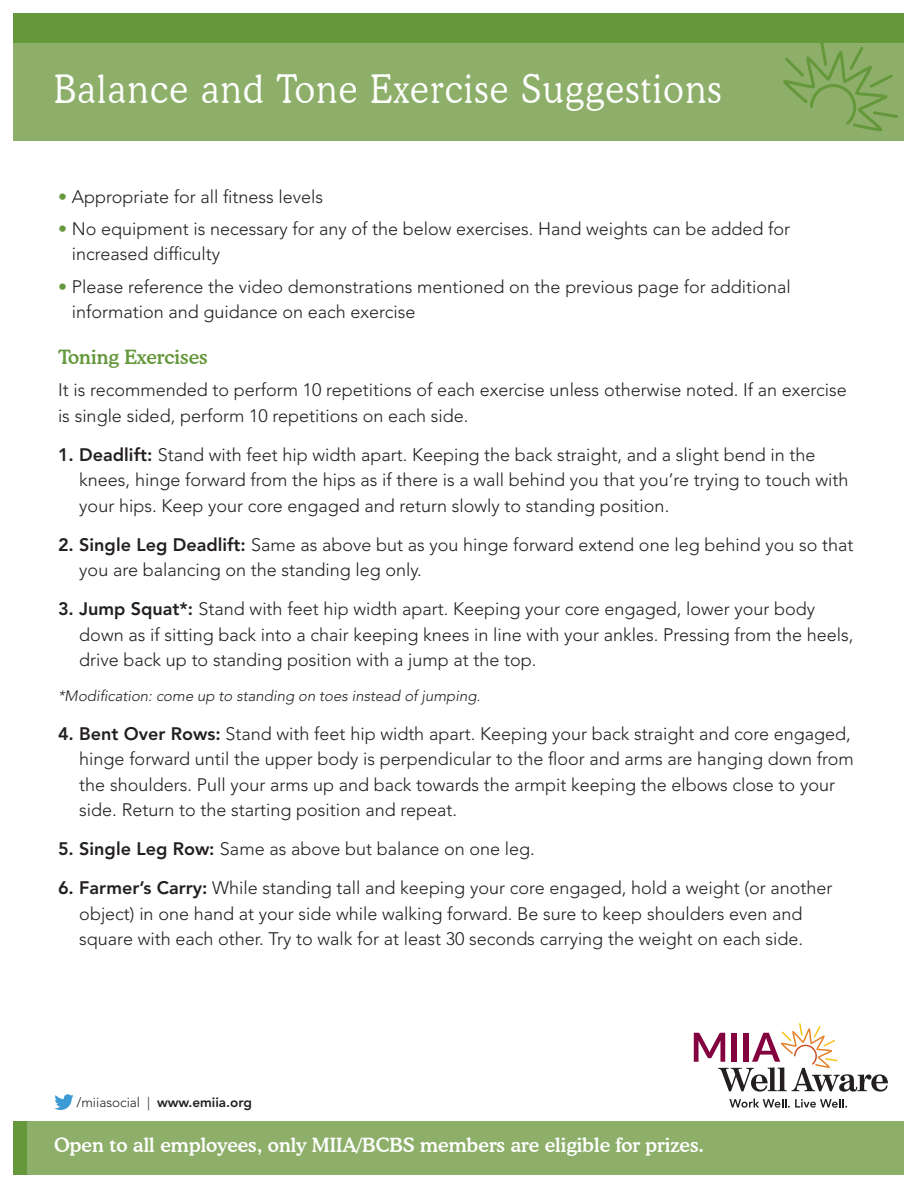
<style>
.page{position:relative;width:918px;height:1188px;background:#fff}
.page>*{position:absolute;margin:0;border:0;box-sizing:border-box;transform-origin:0 0}
.t1{font:300 39px "Cooper BT";letter-spacing:.05em;color:#fff;scale:.9 1}
.t2{font:500 19.5px "Cooper BT";color:#fff}
.New_Subs{font:500 19.5px "Cooper BT";color:#65973b}
.new_text{font:300 18px/25.5px "Avenir LT Std";color:#231f20}
.new_text-2{font:italic 300 15px "Avenir LT Std";color:#231f20}
.t3{font:800 13.5px "Avenir LT Std";color:#231f20}
.s1{color:#65973b}
.s2{font-weight:800}
.s3{font-weight:300}
</style>
<div class="page">
<svg style="left:54px;top:1094px;width:20px;height:16px"></svg>
<div style="left:14px;top:1121px;width:890px;height:53px;background:#8daf6a"></div>
<div style="left:14px;top:1121px;width:13px;height:53px;background:#65973b"></div>
<svg style="left:729px;top:1099px;width:118px;height:9px"></svg>
<svg style="left:694px;top:1023px;width:194px;height:69px"></svg>
<div style="left:14px;top:14px;width:890px;height:29px;background:#65973b"></div>
<div style="left:14px;top:43px;width:890px;height:97px;background:#8daf6a"></div>
<svg style="left:783px;top:43px;width:115px;height:88px"></svg>
<p class="t1" style="left:54px;top:65px;width:743px">Balance and Tone Exercise Suggestions</p>
<p class="new_text" style="left:58px;top:184px;width:267px"><span class="s1">•</span> Appropriate for all fitness levels</p>
<p class="new_text" style="left:72px;top:216px;width:720px;text-indent:-14px"><span class="s1">•</span> No equipment is necessary for any of the below exercises. Hand weights can be added for increased difficulty</p>
<p class="new_text" style="left:72px;top:274px;width:721px;text-indent:-14px"><span class="s1">•</span> Please reference the video demonstrations mentioned on the previous page for additional information and guidance on each exercise</p>
<p class="New_Subs" style="left:58px;top:345px;width:151px">Toning Exercises</p>
<p class="new_text" style="left:58px;top:377px;width:790px">It is recommended to perform 10 repetitions of each exercise unless otherwise noted. If an exercise is single sided, perform 10 repetitions on each side.</p>
<p class="new_text" style="left:79px;top:442px;width:771px;text-indent:-21px"><span class="s2">1. Deadlift:</span> Stand with feet hip width apart. Keeping the back straight, and a slight bend in the knees, hinge forward from the hips as if there is a wall behind you that you’re trying to touch with your hips. Keep your core engaged and return slowly to standing position.</p>
<p class="new_text" style="left:79px;top:532px;width:776px;text-indent:-21px"><span class="s2">2. Single Leg Deadlift:</span> Same as above but as you hinge forward extend one leg behind you so that you are balancing on the standing leg only.</p>
<p class="new_text" style="left:79px;top:596px;width:776px;text-indent:-21px"><span class="s2">3. Jump Squat*:</span> Stand with feet hip width apart. Keeping your core engaged, lower your body down as if sitting back into a chair keeping knees in line with your ankles. Pressing from the heels, drive back up to standing position with a jump at the top.</p>
<p class="new_text-2" style="left:58px;top:687px;width:424px">*Modification: come up to standing on toes instead of jumping.</p>
<p class="new_text" style="left:79px;top:721px;width:776px;text-indent:-21px"><span class="s2">4. Bent Over Rows:</span> Stand with feet hip width apart. Keeping your back straight and core engaged, hinge forward until the upper body is perpendicular to the floor and arms are hanging down from the shoulders. Pull your arms up and back towards the armpit keeping the elbows close to your side. Return to the starting position and repeat.</p>
<p class="new_text" style="left:58px;top:836px;width:478px"><span class="s2">5. Single Leg Row:</span> Same as above but balance on one leg.</p>
<p class="new_text" style="left:58px;top:875px;width:776px;text-align:center"><span class="s2">6. Farmer’s Carry:</span> While standing tall and keeping your core engaged, hold a weight (or another object) in one hand at your side while walking forward. Be sure to keep shoulders even and square with each other. Try to walk for at least 30 seconds carrying the weight on each side.</p>
<p class="t3" style="left:76px;top:1095px;width:177px"><span class="s3">/miiasocial |</span> www.emiia.org</p>
<p class="t2" style="left:54px;top:1133px;width:651px">Open to all employees, only MIIA/BCBS members are eligible for prizes.</p>
</div>
